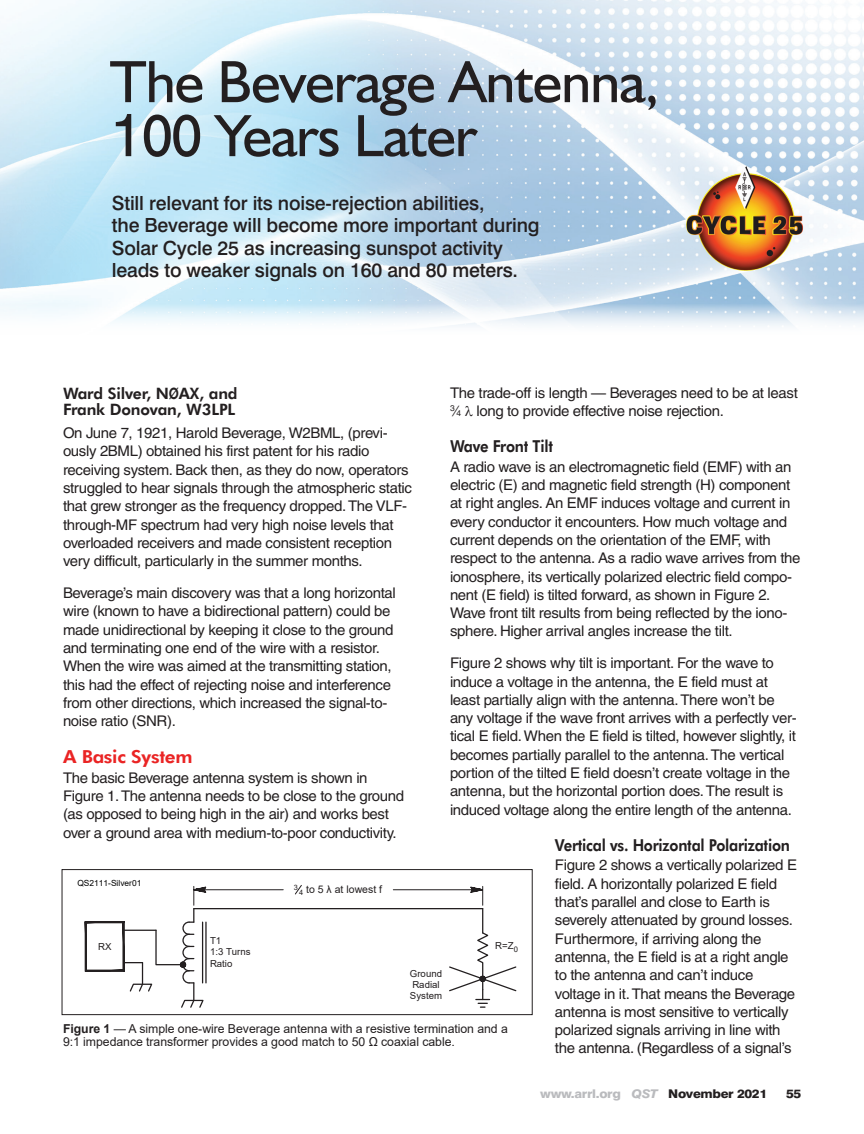
<style>
.page{position:relative;width:864px;height:1134px;background:#fff}
.page>*{position:absolute;margin:0;border:0;box-sizing:border-box;transform-origin:0 0}
.t1{font:60px/54px "Humanist 521 BT";letter-spacing:-.015em;color:#231f20}
.Pull_Quotes{font:500 19.5px/22.5px "Swiss 721 BT";letter-spacing:-.01em;color:#231f20}
.Subhead_1{font:800 18px "Futura BT";letter-spacing:-.015em;color:#ea2424;scale:1.05 1}
.Subhead_2{font:800 16.5px "Futura BT";letter-spacing:-.015em;color:#231f20;scale:.9 1}
.Byline{font:800 15.75px/16.5px "Futura BT";letter-spacing:-.01em;color:#231f20}
.Body_Text{font:14.7px/18.3px "Helvetica";letter-spacing:-.025em;color:#231f20}
.t2{font:12.3px/12.8px "Arial";letter-spacing:-.005em;color:#231f20}
.t3{font:800 12px "Swiss 721 BT";letter-spacing:-.025em;color:#babbbe;scale:1.1 1}
.t4{font:800 12px "Swiss 721 BT";color:#231f20;scale:1.1 1}
.t5{font:10.5px "Arial";color:#231f20}
.t6{font:9.6px/11.1px "Arial";color:#231f20}
.t7{font:8.4px "Arial";color:#000}
.t8{font:7.35px "Arial";color:#231f20}
.s1{font-family:"Helvetica"}
.s2{font-size:8.25px}
.s3{font-weight:700}
.s4{font-style:italic}
.s5{color:#231f20}
</style>
<div class="page">
<div style="left:62px;top:869px;width:470px;height:146px;border:1px solid #231f20"></div>
<img style="left:0;top:0;width:864px;height:327px">
<img style="left:714px;top:166px;width:32px;height:18px">
<hr style="left:194px;top:908px;width:289px;height:1px;background:#231f20">
<hr style="left:205px;top:889px;width:78px;height:1px;background:#231f20">
<hr style="left:393px;top:889px;width:79px;height:1px;background:#231f20">
<svg style="left:448px;top:886px;width:69px;height:122px"></svg>
<svg style="left:295px;top:885px;width:7px;height:10px"></svg>
<svg style="left:84px;top:886px;width:123px;height:122px"></svg>
<p class="t1" style="left:110px;top:54px;width:551px">The Beverage Antenna,<br><span class="s1">1</span>00 Years Later</p>
<p class="Pull_Quotes" style="left:112px;top:191px;width:429px">Still relevant for its noise-rejection abilities,<br>the Beverage will become more important during Solar Cycle 25 as increasing sunspot activity leads to weaker signals on 160 and 80 meters.</p>
<p class="Body_Text" style="left:450px;top:383px;width:349px">The trade-off is length — Beverages need to be at least<br><sup>3</sup>⁄<span class="s2">4</span> long to provide effective noise rejection.</p>
<p class="Subhead_2" style="left:450px;top:436px;width:116px">Wave Front Tilt</p>
<p class="Body_Text" style="left:450px;top:457px;width:352px">A radio wave is an electromagnetic field (EMF) with an electric (E) and magnetic field strength (H) component at right angles. An EMF induces voltage and current in every conductor it encounters. How much voltage and current depends on the orientation of the EMF, with respect to the antenna. As a radio wave arrives from the ionosphere, its vertically polarized electric field compo&shy;nent (E field) is tilted forward, as shown in Figure 2.<br>Wave front tilt results from being reflected by the iono&shy;sphere. Higher arrival angles increase the tilt.</p>
<p class="Body_Text" style="left:450px;top:654px;width:348px">Figure 2 shows why tilt is important. For the wave to induce a voltage in the antenna, the E field must at least partially align with the antenna. There won’t be any voltage if the wave front arrives with a perfectly ver&shy;tical E field. When the E field is tilted, however slightly, it becomes partially parallel to the antenna. The vertical portion of the tilted E field doesn’t create voltage in the antenna, but the horizontal portion does. The result is induced voltage along the entire length of the antenna.</p>
<p class="Subhead_2" style="left:555px;top:835px;width:263px">Vertical vs. Horizontal Polarization</p>
<p class="Body_Text" style="left:555px;top:856px;width:244px">Figure 2 shows a vertically polarized E field. A horizontally polarized E field that’s parallel and close to Earth is severely attenuated by ground losses.<br>Furthermore, if arriving along the antenna, the E field is at a right angle to the antenna and can’t induce voltage in it. That means the Beverage antenna is most sensitive to vertically polarized signals arriving in line with the antenna. (Regardless of a signal’s</p>
<p class="Byline" style="left:63px;top:385px;width:176px">Ward Silver, NØAX, and<br>Frank Donovan, W3LPL</p>
<p class="Body_Text" style="left:63px;top:424px;width:351px">On June 7, 1921, Harold Beverage, W2BML, (previ&shy;ously 2BML) obtained his first patent for his radio receiving system. Back then, as they do now, operators struggled to hear signals through the atmospheric static that grew stronger as the frequency dropped. The VLF&shy;through-MF spectrum had very high noise levels that overloaded receivers and made consistent reception very difficult, particularly in the summer months.</p>
<p class="Body_Text" style="left:63px;top:584px;width:334px">Beverage’s main discovery was that a long horizontal wire (known to have a bidirectional pattern) could be made unidirectional by keeping it close to the ground and terminating one end of the wire with a resistor.<br>When the wire was aimed at the transmitting station, this had the effect of rejecting noise and interference from other directions, which increased the signal-to&shy;noise ratio (SNR).</p>
<p class="Subhead_1" style="left:63px;top:746px;width:125px">A Basic System</p>
<p class="Body_Text" style="left:63px;top:768px;width:343px">The basic Beverage antenna system is shown in Figure 1. The antenna needs to be close to the ground (as opposed to being high in the air) and works best over a ground area with medium-to-poor conductivity.</p>
<p class="t7" style="left:77px;top:877px;width:66px">QS2111-Silver01</p>
<p class="t8" style="left:294px;top:882px;width:6px">3</p>
<p class="t5" style="left:299px;top:883px;width:84px"><sub>4</sub> to 5 λ at lowest f</p>
<p class="t6" style="left:210px;top:935px;width:42px;line-height:11.6px">T1<br>1:3 Turns<br>Ratio</p>
<p class="t6" style="left:495px;top:940px;width:25px">R=Z<sub>0</sub></p>
<p class="t6" style="left:98px;top:941px;width:15px">RX</p>
<p class="t6" style="left:410px;top:968px;width:34px">Ground<br>Radial<br>System</p>
<p class="t2" style="left:63px;top:1023px;width:446px"><span class="s3">Figure 1</span> — A simple one-wire Beverage antenna with a resistive termination and a<br>9:1 impedance transformer provides a good match to 50 Ω coaxial cable.</p>
<p class="t3" style="left:540px;top:1087px;width:208px">www.arrl.org <span class="s4">QST</span> <span class="s5">November 2021</span></p>
<p class="t4" style="left:786px;top:1087px;width:15px">55</p>
</div>
